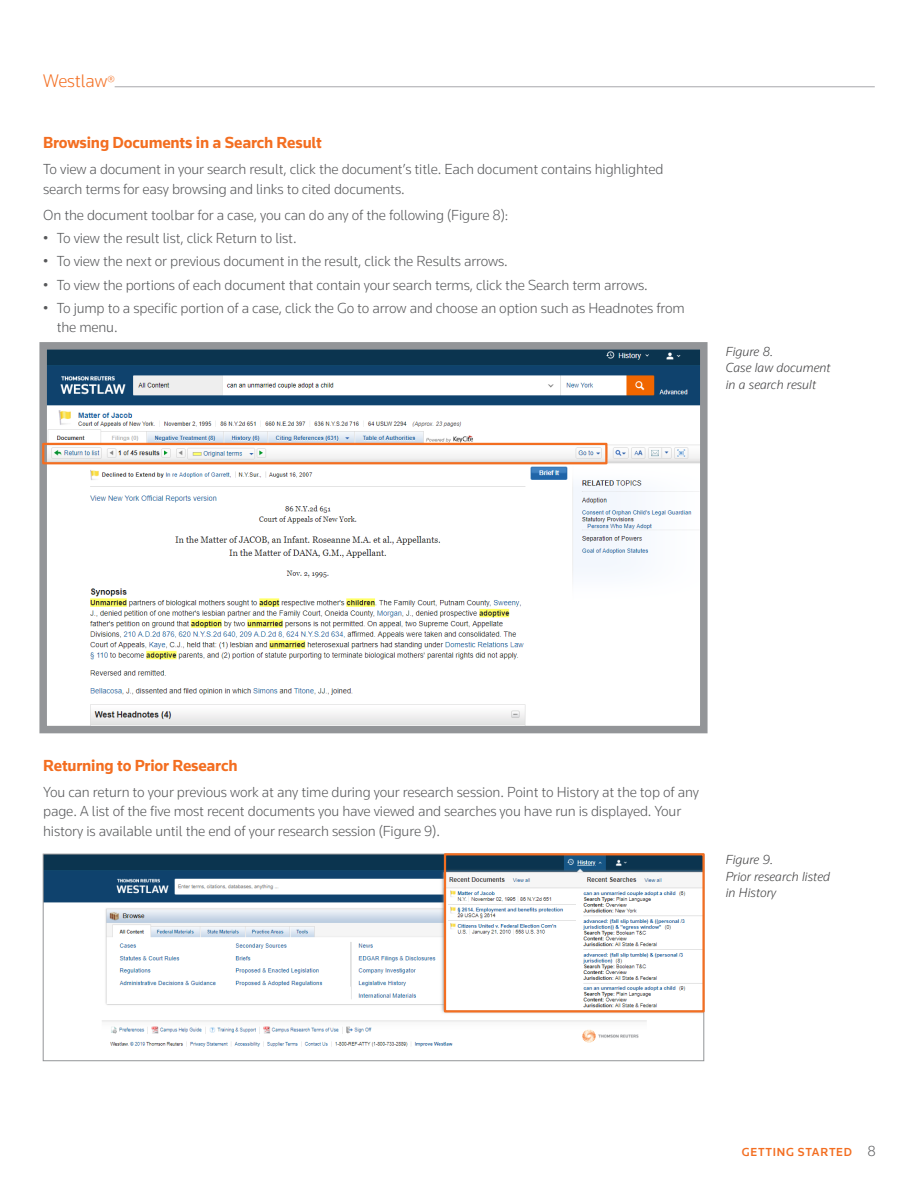
<style>
.page{position:relative;width:918px;height:1188px;background:#fff}
.page>*{position:absolute;margin:0;border:0;box-sizing:border-box;transform-origin:0 0}
.t1{font:300 18.75px "Knowledge 2017";letter-spacing:-.01em;color:#f36e21}
.Subhead{font:700 16.5px "Knowledge 2017";letter-spacing:-.01em;color:#f36e21}
.Body_copy{font:300 15px/19.5px "Knowledge 2017";letter-spacing:-.01em;color:#57585a}
.Bullets{font:300 15px/19.5px "Knowledge 2017";letter-spacing:-.01em;color:#57585a}
.F03_Descrip_body{font:italic 300 13.5px/16.5px "Knowledge 2017";color:#3e3e3f}
.t2{font:500 12px "Knowledge 2017";letter-spacing:.065em;color:#f36e21}
.s1{font-size:15px}
.s2{font-weight:300;font-size:15px;color:#57585a}
</style>
<div class="page">
<hr style="left:115px;top:86px;width:760px;height:1px;background:#a8a9ad">
<img style="left:48px;top:351px;width:651px;height:373px">
<div style="left:39px;top:342px;width:669px;height:391px;border:8px solid #939598"></div>
<img style="left:45px;top:856px;width:657px;height:191px">
<div style="left:42px;top:443px;width:566px;height:21px;border:2px solid #f36e21"></div>
<div style="left:444px;top:853px;width:261px;height:159px;border:2px solid #f36e21"></div>
<p class="t1" style="left:43px;top:69px;width:73px">Westlaw<span class="s1">®</span></p>
<p class="Subhead" style="left:43px;top:132px;width:280px">Browsing Documents in a Search Result</p>
<p class="Body_copy" style="left:43px;top:159px;width:622px">To view a document in your search result, click the document’s title. Each document contains highlighted search terms for easy browsing and links to cited documents.</p>
<p class="Body_copy" style="left:43px;top:205px;width:467px">On the document toolbar for a case, you can do any of the following (Figure 8):</p>
<p class="Bullets" style="left:43px;top:228px;width:255px">• To view the result list, click Return to list.</p>
<p class="Bullets" style="left:43px;top:251px;width:466px">• To view the next or previous document in the result, click the Results arrows.</p>
<p class="Bullets" style="left:43px;top:275px;width:606px">• To view the portions of each document that contain your search terms, click the Search term arrows.</p>
<p class="Bullets" style="left:57px;top:298px;width:630px;text-indent:-14px">• To jump to a specific portion of a case, click the Go to arrow and choose an option such as Headnotes from the menu.</p>
<p class="F03_Descrip_body" style="left:726px;top:343px;width:107px">Figure 8.<br>Case law document in a search result</p>
<p class="Subhead" style="left:43px;top:755px;width:196px">Returning to Prior Research</p>
<p class="Body_copy" style="left:43px;top:782px;width:657px">You can return to your previous work at any time during your research session. Point to History at the top of any page. A list of the five most recent documents you have viewed and searches you have run is displayed. Your history is available until the end of your research session (Figure 9).</p>
<p class="F03_Descrip_body" style="left:726px;top:851px;width:106px">Figure 9.<br>Prior research listed in History</p>
<p class="t2" style="left:742px;top:1145px;width:136px">GETTING STARTED <span class="s2">8</span></p>
</div>
